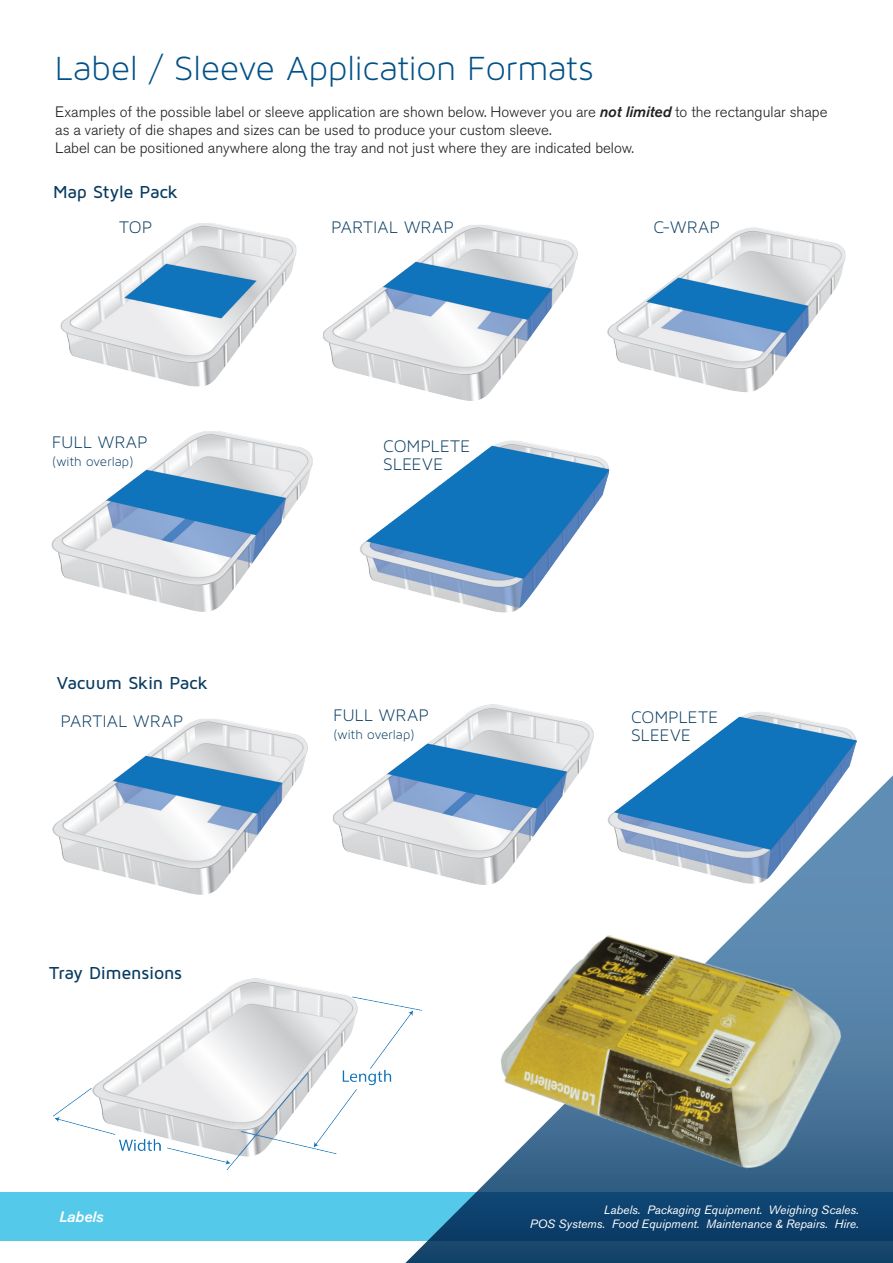
<style>
.page{position:relative;width:893px;height:1263px;background:#fff}
.page>*{position:absolute;margin:0;border:0;box-sizing:border-box;transform-origin:0 0}
.t1{font:36px "Maven Pro Light 300";letter-spacing:-.005em;color:#005187}
.t2{font:18px "Maven Pro Light 300";letter-spacing:.02em;color:#083b60}
.t3{font:500 18px "Maven Pro";letter-spacing:-.015em;color:#083b60}
.t4{font:300 15px/18px "Akzidenz Grotesk Pro";color:#231f20}
.t5{font:italic 500 15px "Akzidenz Grotesk Pro";color:#fff}
.t6{font:13.5px "Maven Pro Light 300";letter-spacing:.005em;color:#083b60}
.t7{font:italic 12px "Akzidenz Grotesk Pro";color:#fff}
.s1{font-weight:500;font-style:italic}
</style>
<div class="page">
<div style="left:0;top:1192px;width:893px;height:48px;background:#55c9e9"></div>
<svg style="left:393px;top:775px;width:500px;height:488px"></svg>
<img style="left:60px;top:223px;width:236px;height:163px">
<img style="left:607px;top:227px;width:238px;height:165px">
<img style="left:323px;top:225px;width:255px;height:176px">
<img style="left:52px;top:719px;width:256px;height:176px">
<img style="left:51px;top:431px;width:262px;height:181px">
<img style="left:333px;top:704px;width:261px;height:181px">
<img style="left:359px;top:440px;width:250px;height:172px">
<img style="left:596px;top:712px;width:261px;height:172px">
<img style="left:53px;top:979px;width:369px;height:190px">
<img style="left:487px;top:912px;width:368px;height:280px">
<p class="t1" style="left:55px;top:49px;width:540px">Label / Sleeve Application Formats</p>
<p class="t4" style="left:55px;top:102px;width:774px">Examples of the possible label or sleeve application are shown below. However you are <span class="s1">not limited</span> to the rectangular shape as a variety of die shapes and sizes can be used to produce your custom sleeve.</p>
<p class="t4" style="left:55px;top:138px;width:580px">Label can be positioned anywhere along the tray and not just where they are indicated below.</p>
<p class="t3" style="left:53px;top:181px;width:127px">Map Style Pack</p>
<p class="t2" style="left:119px;top:218px;width:34px">TOP</p>
<p class="t2" style="left:332px;top:218px;width:124px">PARTIAL WRAP</p>
<p class="t2" style="left:52px;top:432px;width:97px">FULL WRAP</p>
<p class="t6" style="left:52px;top:454px;width:83px">(with overlap)</p>
<p class="t3" style="left:57px;top:672px;width:153px">Vacuum Skin Pack</p>
<p class="t2" style="left:61px;top:711px;width:124px">PARTIAL WRAP</p>
<p class="t2" style="left:383px;top:436px;width:88px">COMPLETE</p>
<p class="t2" style="left:383px;top:454px;width:61px">SLEEVE</p>
<p class="t2" style="left:333px;top:705px;width:97px">FULL WRAP</p>
<p class="t6" style="left:333px;top:727px;width:83px">(with overlap)</p>
<p class="t2" style="left:653px;top:218px;width:68px">C-WRAP</p>
<p class="t2" style="left:631px;top:708px;width:88px">COMPLETE</p>
<p class="t2" style="left:631px;top:726px;width:61px">SLEEVE</p>
<p class="t3" style="left:49px;top:961px;width:134px">Tray Dimensions</p>
<p class="t5" style="left:59px;top:1207px;width:46px">Labels</p>
<p class="t7" style="left:604px;top:1201px;width:257px">Labels. Packaging Equipment. Weighing Scales.</p>
<p class="t7" style="left:530px;top:1216px;width:331px">POS Systems. Food Equipment. Maintenance &amp; Repairs. Hire.</p>
</div>
